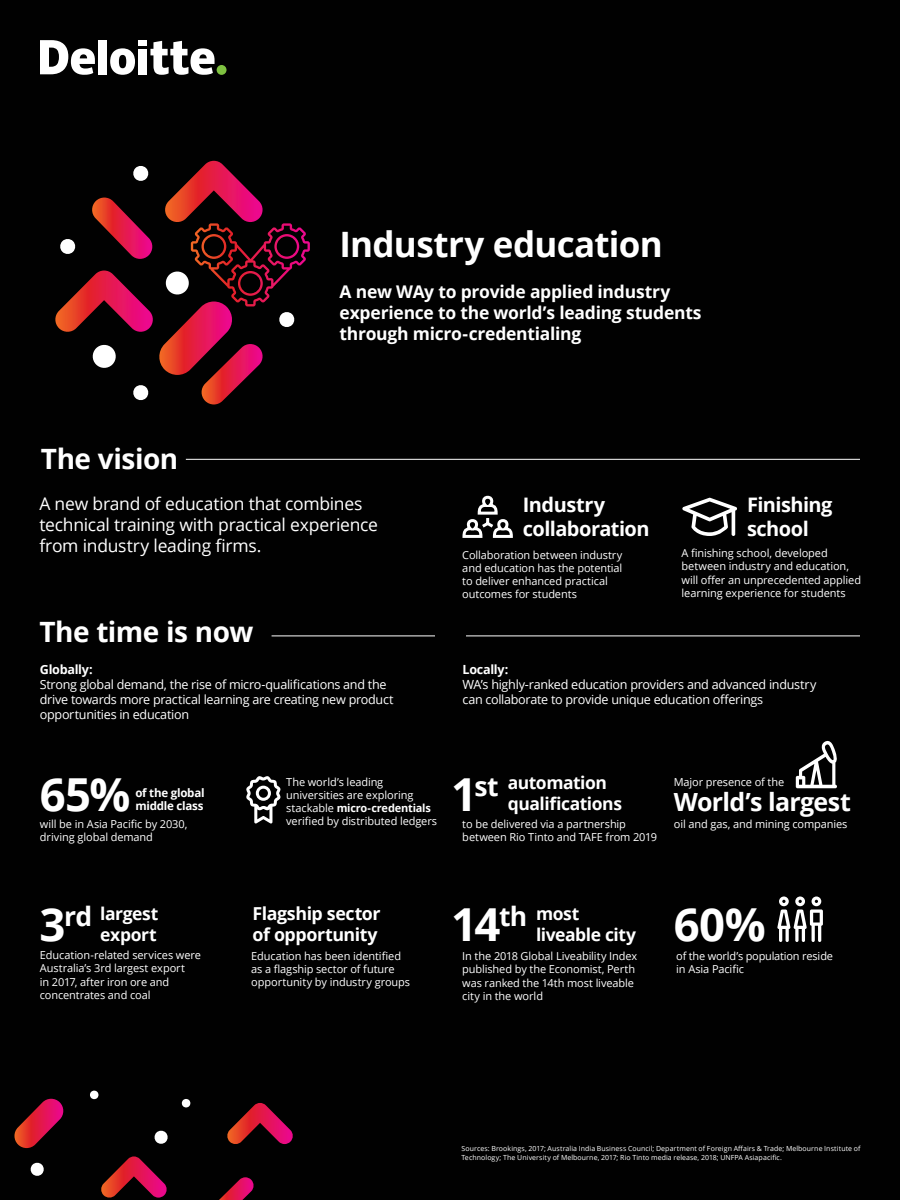
<style>
.page{position:relative;width:900px;height:1200px;background:#010101}
.page>*{position:absolute;margin:0;border:0;box-sizing:border-box;transform-origin:0 0}
.Cluster_Body_32pt{font:700 45.5px "Open Sans";color:#fff}
.Cluster_Headline_Whi{font:700 35px "Open Sans";letter-spacing:-.02em;color:#fff}
.Cluster_Headline_Whi-2{font:700 28px "Open Sans";letter-spacing:-.02em;color:#fff}
.Cluster_Body_32pt-2{font:700 26.5px "Open Sans";color:#fff}
.Cluster_Body_32pt-3{font:700 25px "Open Sans";letter-spacing:-.03em;color:#fff}
.Cluster_Body_32pt-4{font:700 20px/24px "Open Sans";letter-spacing:-.025em;color:#fff}
.Cluster_Body_32pt-5{font:700 17.9px/21.4px "Open Sans";letter-spacing:-.025em;color:#fff}
.Cluster_blurb{font:17.5px/21px "Open Sans";letter-spacing:-.015em;color:#fff}
.Cluster_blurb-2{font:700 17.5px/21px "Open Sans";letter-spacing:-.015em;color:#fff}
.Cluster_Body_32pt-6{font:700 17.5px/21px "Open Sans";letter-spacing:-.025em;color:#fff}
.Fact_intro_para{font:12.6px/15.1px "Open Sans";letter-spacing:-.025em;color:#fff}
.Cluster_Body_32pt-7{font:700 11.6px/13px "Open Sans";letter-spacing:-.02em;color:#fff}
.Cluster_Body_32pt-8{font:11px/13.2px "Open Sans";letter-spacing:-.01em;color:#fff}
.Cluster_Headline_Whi-3{font:11px "Open Sans";letter-spacing:-.01em;color:#fff}
.Cluster_Body_32pt-9{font:7px/9px "Open Sans";letter-spacing:.01em;color:#fff}
.s1{font-weight:700}
.s2{font-size:45.5px}
</style>
<div class="page">
<div style="left:217px;top:65px;width:10px;height:10px;background:#7fc241;border-radius:50%"></div>
<div style="left:98px;top:40px;width:9px;height:34px;background:#fff"></div>
<svg style="left:110px;top:48px;width:25px;height:27px"></svg>
<div style="left:138px;top:49px;width:9px;height:25px;background:#fff"></div>
<div style="left:138px;top:40px;width:9px;height:6px;background:#fff"></div>
<svg style="left:150px;top:41px;width:65px;height:34px"></svg>
<svg style="left:40px;top:40px;width:55px;height:35px"></svg>
<svg style="left:462px;top:495px;width:51px;height:43px"></svg>
<svg style="left:682px;top:498px;width:55px;height:38px"></svg>
<svg style="left:55px;top:161px;width:255px;height:244px"></svg>
<svg style="left:154px;top:1130px;width:14px;height:14px"></svg>
<svg style="left:90px;top:1090px;width:9px;height:10px"></svg>
<svg style="left:181px;top:1099px;width:10px;height:9px"></svg>
<svg style="left:30px;top:1162px;width:14px;height:14px"></svg>
<svg style="left:14px;top:1099px;width:50px;height:49px"></svg>
<svg style="left:227px;top:1103px;width:66px;height:42px"></svg>
<svg style="left:101px;top:1156px;width:66px;height:42px"></svg>
<svg style="left:219px;top:1177px;width:35px;height:23px"></svg>
<hr style="left:272px;top:636px;width:163px;height:1px;background:#fff">
<hr style="left:466px;top:636px;width:394px;height:1px;background:#fff">
<svg style="left:246px;top:776px;width:35px;height:48px"></svg>
<svg style="left:796px;top:740px;width:41px;height:48px"></svg>
<svg style="left:777px;top:896px;width:46px;height:46px"></svg>
<hr style="left:186px;top:459px;width:674px;height:1px;background:#fff">
<p class="Cluster_Headline_Whi-2" style="left:41px;top:439px;width:139px">The vision</p>
<p class="Cluster_Headline_Whi" style="left:340px;top:220px;width:325px">Industry education</p>
<p class="Cluster_blurb-2" style="left:340px;top:281px;width:364px">A new WAy to provide applied industry experience to the world’s leading students through micro-credentialing</p>
<p class="Cluster_blurb" style="left:39px;top:493px;width:340px">A new brand of education that combines technical training with practical experience</p>
<p class="Cluster_blurb" style="left:39px;top:535px;width:224px">from industry leading firms.</p>
<p class="Cluster_Headline_Whi-2" style="left:39px;top:612px;width:216px">The time is now</p>
<p class="Cluster_Body_32pt-4" style="left:523px;top:492px;width:128px">Industry collaboration</p>
<p class="Cluster_Body_32pt-4" style="left:747px;top:492px;width:87px">Finishing school</p>
<p class="Cluster_Body_32pt-8" style="left:462px;top:548px;width:162px">Collaboration between industry and education has the potential to deliver enhanced practical outcomes for students</p>
<p class="Cluster_Body_32pt-8" style="left:682px;top:546px;width:181px">A finishing school, developed between industry and education, will offer an unprecedented applied learning experience for students</p>
<p class="Fact_intro_para" style="left:40px;top:661px;width:355px"><span class="s1">Globally:<br></span>Strong global demand, the rise of micro-qualifications and the drive towards more practical learning are creating new product opportunities in education</p>
<p class="Fact_intro_para" style="left:462px;top:661px;width:355px"><span class="s1">Locally:<br></span>WA’s highly-ranked education providers and advanced industry can collaborate to provide unique education offerings</p>
<p class="Cluster_Body_32pt" style="left:40px;top:762px;width:92px">65%</p>
<p class="Cluster_Body_32pt-7" style="left:135px;top:786px;width:71px">of the global middle class</p>
<p class="Cluster_Body_32pt-8" style="left:40px;top:817px;width:149px">will be in Asia Pacific by 2030, driving global demand</p>
<p class="Cluster_Body_32pt-6" style="left:508px;top:772px;width:116px">automation qualifications</p>
<p class="Cluster_Body_32pt-8" style="left:286px;top:775px;width:153px">The world’s leading universities are exploring stackable <span class="s1">micro-credentials </span>verified by distributed ledgers</p>
<p class="Cluster_Body_32pt-8" style="left:674px;top:776px;width:112px">Major presence of the</p>
<p class="Cluster_Body_32pt-2" style="left:451px;top:767px;width:49px"><span class="s2">1</span>st</p>
<p class="Cluster_Body_32pt-8" style="left:462px;top:817px;width:196px">to be delivered via a partnership between Rio Tinto and TAFE from 2019</p>
<p class="Cluster_Body_32pt-3" style="left:674px;top:784px;width:178px">World’s largest</p>
<p class="Cluster_Headline_Whi-3" style="left:674px;top:816px;width:175px">oil and gas, and mining companies</p>
<p class="Cluster_Body_32pt-2" style="left:39px;top:898px;width:54px"><span class="s2">3</span>rd</p>
<p class="Cluster_Body_32pt-6" style="left:100px;top:902px;width:60px">largest export</p>
<p class="Cluster_Body_32pt-5" style="left:253px;top:902px;width:130px">Flagship sector of opportunity</p>
<p class="Cluster_Body_32pt-2" style="left:499px;top:898px;width:30px">th</p>
<p class="Cluster_Body_32pt" style="left:451px;top:892px;width:51px">14</p>
<p class="Cluster_Body_32pt-6" style="left:536px;top:903px;width:45px">most</p>
<p class="Cluster_Body_32pt-6" style="left:536px;top:924px;width:102px">liveable city</p>
<p class="Cluster_Body_32pt" style="left:674px;top:892px;width:94px">60%</p>
<p class="Cluster_Body_32pt-8" style="left:40px;top:948px;width:163px">Education-related services were<br>Australia’s 3rd largest export<br>in 2017, after iron ore and concentrates and coal</p>
<p class="Cluster_Body_32pt-8" style="left:251px;top:949px;width:160px">Education has been identified as a flagship sector of future opportunity by industry groups</p>
<p class="Cluster_Body_32pt-8" style="left:462px;top:949px;width:177px">In the 2018 Global Liveability Index published by the Economist, Perth was ranked the 14th most liveable city in the world</p>
<p class="Cluster_Body_32pt-8" style="left:676px;top:949px;width:158px">of the world’s population reside in Asia Pacific</p>
<p class="Cluster_Body_32pt-9" style="left:462px;top:1144px;width:401px">Sources: Brookings, 2017; Australia India Business Council; Department of Foreign Affairs &amp; Trade; Melbourne Institute of<br>Technology; The University of Melbourne, 2017; Rio Tinto media release, 2018; UNFPA Asiapacific.</p>
</div>
